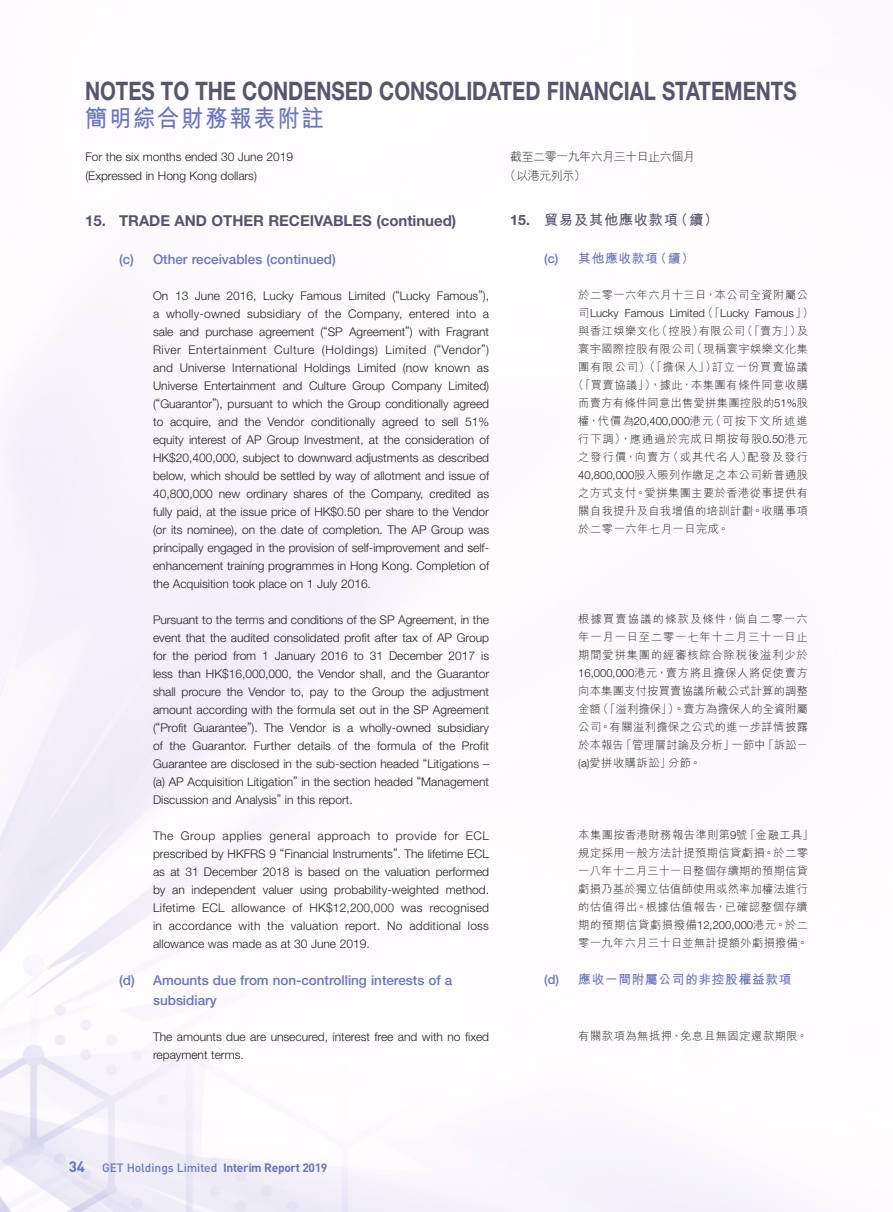
<style>
.page{position:relative;width:893px;height:1212px;background:#fff}
.page>*{position:absolute;margin:0;border:0;box-sizing:border-box;transform-origin:0 0}
.t1{font:700 25.5px "Helvetica Neue LT Std";color:#57556c;scale:.8 1}
.t2{font:700 24px "M Hei HK";letter-spacing:.08em;color:#6975c0;scale:.93 1}
.Heading_1{font:700 15px "Helvetica Neue LT Std";color:#57556c}
.t3{font:700 15px "DIN";color:#6975c0}
.C_Heading_1{font:700 14.25px "M Hei HK";letter-spacing:.05em;color:#57556c}
.Heading_2{font:500 13.5px/19.5px "Helvetica Neue LT Std";color:#6975c0}
.C_Heading_2{font:700 12.75px "M Hei HK";letter-spacing:.05em;color:#6975c0}
.Body_Text{font:300 12px/18px "Helvetica Neue LT Std";color:#231f20;text-align:justify}
.t4{font:500 12px "DIN";letter-spacing:-.005em;color:#6975c0}
.t5{font:300 12px/18.5px "M Hei HK";letter-spacing:-.04em;color:#231f20}
.C_Body_Text{font:300 11.25px/18px "M Hei HK";letter-spacing:.04em;color:#231f20;text-align:justify}
.C_Body_Text-2{font:300 11.25px "M Hei HK";letter-spacing:.08em;color:#231f20}
.C_Body_Text-3{font:300 11.25px "Helvetica Neue LT Std";color:#231f20}
.C_Body_Text-4{font:300 11.25px "M Hei HK";letter-spacing:.1em;color:#231f20}
.C_Body_Text-5{font:300 11.25px "M Hei HK";letter-spacing:.095em;color:#231f20}
.s1{font-family:"Helvetica Neue LT Std"}
.s2{font-family:"Helvetica Neue LT Std";font-weight:500}
.s3{font-family:"M Hei HK"}
.s4{font-weight:700}
</style>
<div class="page">
<h1 class="t1" style="left:85px;top:75px;width:891px">NOTES TO THE CONDENSED CONSOLIDATED FINANCIAL STATEMENTS</h1>
<h2 class="t2" style="left:85px;top:101px;width:258px">簡明綜合財務報表附註</h2>
<p class="Body_Text" style="left:85px;top:148px;width:209px;line-height:18.5px">For the six months ended 30 June 2019 (Expressed in Hong Kong dollars)</p>
<p class="t5" style="left:504px;top:148px;width:192px;text-indent:6px">截至二零一九年六月三十日止六個月（以港元列示）</p>
<p class="C_Heading_1" style="left:510px;top:210px;width:210px"><span class="s1">15.</span> 貿易及其他應收款項（續）</p>
<p class="C_Heading_2" style="left:544px;top:249px;width:151px"><span class="s2">(c)</span> 其他應收款項（續）</p>
<p class="C_Body_Text" style="left:578px;top:286px;width:231px">於二零一六年六月十三日，本公司全資附屬公</p>
<p class="C_Body_Text-3" style="left:578px;top:306px;width:237px"><span class="s3">司</span>Lucky Famous Limited<span class="s3">（「</span>Lucky Famous<span class="s3">」）</span></p>
<p class="C_Body_Text" style="left:578px;top:322px;width:231px">與香江娛樂文化（控股）有限公司（「賣方」）及</p>
<p class="C_Body_Text" style="left:578px;top:340px;width:231px">寰宇國際控股有限公司（現稱寰宇娛樂文化集</p>
<p class="C_Body_Text-2" style="left:578px;top:361px;width:231px">團有限公司）（「擔保人」）訂立一份買賣協議</p>
<p class="C_Body_Text" style="left:573px;top:376px;width:237px">（「買賣協議」），據此，本集團有條件同意收購</p>
<p class="C_Body_Text" style="left:578px;top:394px;width:231px">而賣方有條件同意出售愛拼集團控股的<span class="s1">51%</span>股</p>
<p class="C_Body_Text-4" style="left:578px;top:415px;width:231px">權，代價為<span class="s1">20,400,000</span>港元（可按下文所述進</p>
<p class="C_Body_Text-2" style="left:578px;top:433px;width:231px">行下調），應通過於完成日期按每股<span class="s1">0.50</span>港元</p>
<p class="C_Body_Text-5" style="left:578px;top:451px;width:231px">之發行價，向賣方（或其代名人）配發及發行</p>
<p class="C_Body_Text" style="left:578px;top:466px;width:231px"><span class="s1">40,800,000</span>股入賬列作繳足之本公司新普通股</p>
<p class="C_Body_Text" style="left:578px;top:484px;width:231px">之方式支付。愛拼集團主要於香港從事提供有</p>
<p class="C_Body_Text" style="left:578px;top:502px;width:231px">關自我提升及自我增值的培訓計劃。收購事項</p>
<p class="C_Body_Text" style="left:578px;top:520px;width:152px">於二零一六年七月一日完成。</p>
<p class="Heading_1" style="left:85px;top:211px;width:373px">15. TRADE AND OTHER RECEIVABLES (continued)</p>
<p class="Heading_2" style="left:119px;top:249px;width:218px">(c) Other receivables (continued)</p>
<p class="Body_Text" style="left:153px;top:286px;width:338px">On 13 June 2016, Lucky Famous Limited (“Lucky Famous”), a wholly-owned subsidiary of the Company, entered into a sale and purchase agreement (“SP Agreement”) with Fragrant River Entertainment Culture (Holdings) Limited (“Vendor”) and Universe International Holdings Limited (now known as Universe Entertainment and Culture Group Company Limited) (“Guarantor”), pursuant to which the Group conditionally agreed to acquire, and the Vendor conditionally agreed to sell 51% equity interest of AP Group Investment, at the consideration of HK$20,400,000, subject to downward adjustments as described below, which should be settled by way of allotment and issue of 40,800,000 new ordinary shares of the Company, credited as fully paid, at the issue price of HK$0.50 per share to the Vendor (or its nominee), on the date of completion. The AP Group was principally engaged in the provision of self-improvement and self&shy;enhancement training programmes in Hong Kong. Completion of the Acquisition took place on 1 July 2016.</p>
<p class="Body_Text" style="left:153px;top:610px;width:338px">Pursuant to the terms and conditions of the SP Agreement, in the event that the audited consolidated profit after tax of AP Group for the period from 1 January 2016 to 31 December 2017 is less than HK$16,000,000, the Vendor shall, and the Guarantor shall procure the Vendor to, pay to the Group the adjustment amount according with the formula set out in the SP Agreement (“Profit Guarantee”). The Vendor is a wholly-owned subsidiary of the Guarantor. Further details of the formula of the Profit Guarantee are disclosed in the sub-section headed “Litigations – (a) AP Acquisition Litigation” in the section headed “Management Discussion and Analysis” in this report.</p>
<p class="Body_Text" style="left:153px;top:826px;width:338px">The Group applies general approach to provide for ECL prescribed by HKFRS 9 “Financial Instruments”. The lifetime ECL as at 31 December 2018 is based on the valuation performed by an independent valuer using probability-weighted method.<br>Lifetime ECL allowance of HK$12,200,000 was recognised in accordance with the valuation report. No additional loss allowance was made as at 30 June 2019.</p>
<p class="Heading_2" style="left:153px;top:970px;width:301px;text-indent:-34px">(d) Amounts due from non-controlling interests of a subsidiary</p>
<p class="Body_Text" style="left:153px;top:1027px;width:338px">The amounts due are unsecured, interest free and with no fixed repayment terms.</p>
<p class="C_Body_Text" style="left:578px;top:610px;width:231px">根據買賣協議的條款及條件，倘自二零一六年一月一日至二零一七年十二月三十一日止期間愛拼集團的經審核綜合除稅後溢利少於<span class="s1">16,000,000</span>港元，賣方將且擔保人將促使賣方向本集團支付按買賣協議所載公式計算的調整金額（「溢利擔保」）。賣方為擔保人的全資附屬公司。有關溢利擔保之公式的進一步詳情披露於本報告「管理層討論及分析」一節中「訴訟－<span class="s1">(a)</span>愛拼收購訴訟」分節。</p>
<p class="C_Body_Text" style="left:578px;top:826px;width:237px;text-align:left">本集團按香港財務報告準則第<span class="s1">9</span>號「金融工具」規定採用一般方法計提預期信貸虧損。於二零一八年十二月三十一日整個存續期的預期信貸虧損乃基於獨立估值師使用或然率加權法進行的估值得出。根據估值報告，已確認整個存續期的預期信貸虧損撥備<span class="s1">12,200,000</span>港元。於二零一九年六月三十日並無計提額外虧損撥備。</p>
<p class="C_Heading_2" style="left:544px;top:970px;width:249px"><span class="s2">(d)</span> 應收一間附屬公司的非控股權益款項</p>
<p class="C_Body_Text" style="left:578px;top:1027px;width:231px">有關款項為無抵押、免息且無固定還款期限。</p>
<p class="t3" style="left:69px;top:1156px;width:18px">34</p>
<p class="t4" style="left:102px;top:1160px;width:227px">GET Holdings Limited <span class="s4">Interim Report 2019</span></p>
</div>
